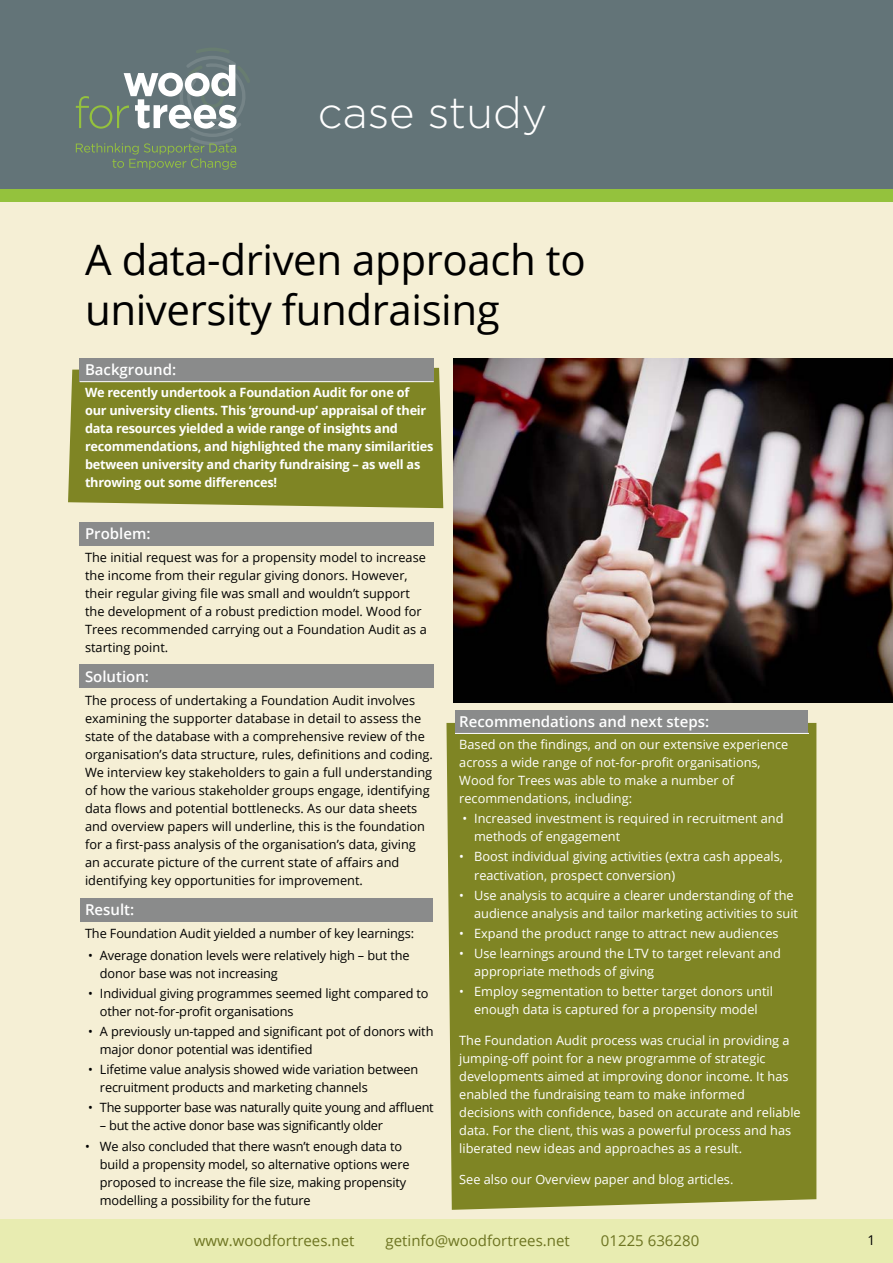
<style>
.page{position:relative;width:893px;height:1263px;background:#fff}
.page>*{position:absolute;margin:0;border:0;box-sizing:border-box;transform-origin:0 0}
.t1{font:300 43.5px "Gotham";color:#fff}
.t2{font:42px/50.4px "Open Sans";letter-spacing:-.01em;color:#000}
.t3{font:600 15px "Open Sans";color:#fff}
.t4{font:15px "Open Sans";color:#6d7421}
.t5{font:13.5px "Open Sans";color:#000}
.t6{font:12.75px/18px "Open Sans";color:#000}
.t7{font:12.75px/18px "Open Sans";color:#fff}
.t8{font:700 12.75px/18px "Open Sans";letter-spacing:-.02em;color:#fff}
.t9{font:12.75px "Open Sans";letter-spacing:-.02em;color:#000}
</style>
<div class="page">
<div style="left:0;top:193px;width:893px;height:1039px;background:#f5efd5"></div>
<div style="left:446px;top:723px;width:370px;height:487px;background:#7f8524"></div>
<div style="left:68px;top:368px;width:375px;height:140px;background:#7f8524"></div>
<div style="left:0;top:1219px;width:893px;height:44px;background:#e8ecb1"></div>
<div style="left:80px;top:358px;width:354px;height:24px;background:#8a8b8b"></div>
<div style="left:80px;top:522px;width:354px;height:23px;background:#8a8b8b"></div>
<div style="left:80px;top:664px;width:354px;height:24px;background:#8a8b8b"></div>
<div style="left:455px;top:710px;width:353px;height:24px;background:#8a8b8b"></div>
<div style="left:80px;top:898px;width:353px;height:24px;background:#8a8b8b"></div>
<img style="left:454px;top:358px;width:439px;height:345px">
<hr style="left:80px;top:381px;width:354px;height:1px;background:#fff">
<hr style="left:455px;top:733px;width:354px;height:1px;background:#fff">
<div style="left:0;top:0;width:893px;height:189px;background:#637478"></div>
<div style="left:0;top:189px;width:893px;height:12px;background:#94c23d"></div>
<svg style="left:76px;top:56px;width:169px;height:114px"></svg>
<h1 class="t1" style="left:318px;top:85px;width:231px">case study</h1>
<h2 class="t2" style="left:85px;top:233px;width:502px">A data-driven approach to university fundraising</h2>
<p class="t3" style="left:85px;top:359px;width:93px">Background:</p>
<p class="t8" style="left:85px;top:383px;width:350px">We recently undertook a Foundation Audit for one of our university clients. This ‘ground-up’ appraisal of their data resources yielded a wide range of insights and recommendations, and highlighted the many similarities between university and charity fundraising – as well as throwing out some differences!</p>
<p class="t3" style="left:85px;top:524px;width:67px">Problem:</p>
<p class="t6" style="left:85px;top:548px;width:343px">The initial request was for a propensity model to increase the income from their regular giving donors. However, their regular giving file was small and wouldn’t support the development of a robust prediction model. Wood for Trees recommended carrying out a Foundation Audit as a starting point.</p>
<p class="t3" style="left:85px;top:667px;width:66px">Solution:</p>
<p class="t6" style="left:85px;top:691px;width:349px">The process of undertaking a Foundation Audit involves examining the supporter database in detail to assess the state of the database with a comprehensive review of the organisation’s data structure, rules, definitions and coding.<br>We interview key stakeholders to gain a full understanding of how the various stakeholder groups engage, identifying data flows and potential bottlenecks. As our data sheets and overview papers will underline, this is the foundation for a first-pass analysis of the organisation’s data, giving an accurate picture of the current state of affairs and identifying key opportunities for improvement.</p>
<p class="t3" style="left:85px;top:900px;width:51px">Result:</p>
<p class="t6" style="left:85px;top:924px;width:331px">The Foundation Audit yielded a number of key learnings:</p>
<p class="t6" style="left:100px;top:946px;width:311px;text-indent:-12px">• Average donation levels were relatively high – but the donor base was not increasing</p>
<p class="t6" style="left:100px;top:984px;width:330px;text-indent:-12px">• Individual giving programmes seemed light compared to other not-for-profit organisations</p>
<p class="t6" style="left:100px;top:1022px;width:335px;text-indent:-12px">• A previously un-tapped and significant pot of donors with major donor potential was identified</p>
<p class="t6" style="left:100px;top:1060px;width:320px;text-indent:-12px">• Lifetime value analysis showed wide variation between recruitment products and marketing channels</p>
<p class="t9" style="left:88px;top:1099px;width:347px">• The supporter base was naturally quite young and affluent</p>
<p class="t9" style="left:100px;top:1117px;width:285px">– but the active donor base was significantly older</p>
<p class="t6" style="left:100px;top:1137px;width:311px;text-indent:-15px">• We also concluded that there wasn’t enough data to build a propensity model, so alternative options were proposed to increase the file size, making propensity modelling a possibility for the future</p>
<p class="t3" style="left:459px;top:711px;width:251px">Recommendations and next steps:</p>
<p class="t7" style="left:459px;top:735px;width:330px">Based on the findings, and on our extensive experience across a wide range of not-for-profit organisations, Wood for Trees was able to make a number of recommendations, including:</p>
<p class="t7" style="left:474px;top:809px;width:311px;text-indent:-12px">• Increased investment is required in recruitment and methods of engagement</p>
<p class="t7" style="left:474px;top:847px;width:310px;text-indent:-15px">• Boost individual giving activities (extra cash appeals, reactivation, prospect conversion)</p>
<p class="t7" style="left:474px;top:886px;width:325px;text-indent:-15px">• Use analysis to acquire a clearer understanding of the audience analysis and tailor marketing activities to suit</p>
<p class="t7" style="left:459px;top:924px;width:321px">• Expand the product range to attract new audiences</p>
<p class="t7" style="left:474px;top:944px;width:308px;text-indent:-15px">• Use learnings around the LTV to target relevant and appropriate methods of giving</p>
<p class="t7" style="left:459px;top:982px;width:315px;text-align:center">• Employ segmentation to better target donors until enough data is captured for a propensity model</p>
<p class="t7" style="left:459px;top:1031px;width:343px">The Foundation Audit process was crucial in providing a jumping-off point for a new programme of strategic developments aimed at improving donor income. It has enabled the fundraising team to make informed decisions with confidence, based on accurate and reliable data. For the client, this was a powerful process and has liberated new ideas and approaches as a result.</p>
<p class="t7" style="left:459px;top:1169px;width:276px">See also our Overview paper and blog articles.</p>
<p class="t4" style="left:194px;top:1230px;width:162px">www.woodfortrees.net</p>
<p class="t4" style="left:386px;top:1230px;width:186px">getinfo@woodfortrees.net</p>
<p class="t4" style="left:601px;top:1230px;width:100px">01225 636280</p>
<p class="t5" style="left:867px;top:1230px;width:9px">1</p>
</div>
